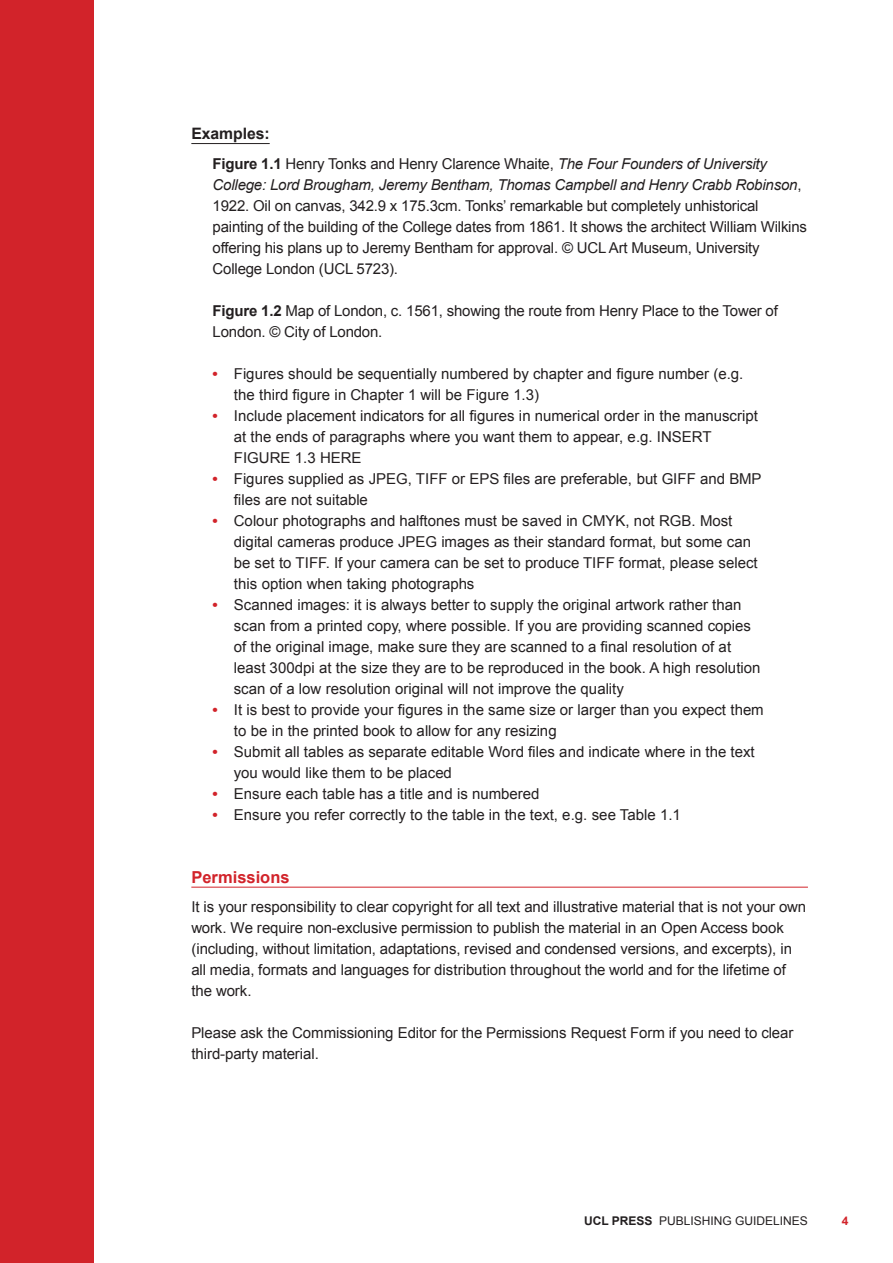
<style>
.page{position:relative;width:893px;height:1263px;background:#fff}
.page>*{position:absolute;margin:0;border:0;box-sizing:border-box;transform-origin:0 0}
._001_A_HEAD{font:700 16.5px "Arial";color:#d2232a}
._004_B_HEAD{font:700 15.75px "Arial";letter-spacing:-.005em;color:#231f20}
._003_LIST_BULLET_POI{font:15px/21px "Arial";letter-spacing:.005em;color:#231f20}
._002B_INDENT_TEXT{font:15px/21px "Arial";letter-spacing:-.015em;color:#231f20}
._002_TEXT_FULL_OUT{font:15px/21px "Arial";letter-spacing:-.015em;color:#231f20}
._001_A_HEAD-2{font:12px "Arial";color:#231f20}
._001_A_HEAD-3{font:700 12px "Arial";color:#d2232a}
.s1{font-weight:700}
.s2{font-style:italic}
.s3{font-weight:700;color:#d2232a}
</style>
<div class="page">
<hr style="left:191px;top:143px;width:79px;height:1px;background:#231f20">
<hr style="left:191px;top:887px;width:617px;height:1px;background:#d2232a">
<div style="left:0;top:0;width:94px;height:1263px;background:#d2232a"></div>
<p class="_004_B_HEAD" style="left:191px;top:123px;width:80px">Examples:</p>
<p class="_002B_INDENT_TEXT" style="left:213px;top:153px;width:596px"><span class="s1">Figure 1.1</span> Henry Tonks and Henry Clarence Whaite, <span class="s2">The Four Founders of University College: Lord Brougham, Jeremy Bentham, Thomas Campbell and Henry Crabb Robinson</span>, 1922. Oil on canvas, 342.9 x 175.3cm. Tonks’ remarkable but completely unhistorical painting of the building of the College dates from 1861. It shows the architect William Wilkins offering his plans up to Jeremy Bentham for approval. © UCL Art Museum, University College London (UCL 5723).</p>
<p class="_002B_INDENT_TEXT" style="left:213px;top:300px;width:567px"><span class="s1">Figure 1.2</span> Map of London, c. 1561, showing the route from Henry Place to the Tower of<br>London. © City of London.</p>
<p class="_003_LIST_BULLET_POI" style="left:234px;top:363px;width:511px;text-indent:-21px"><span class="s3">•</span> Figures should be sequentially numbered by chapter and figure number (e.g. the third figure in Chapter 1 will be Figure 1.3)</p>
<p class="_003_LIST_BULLET_POI" style="left:234px;top:405px;width:526px;text-indent:-21px"><span class="s3">•</span> Include placement indicators for all figures in numerical order in the manuscript at the ends of paragraphs where you want them to appear, e.g. INSERT<br>FIGURE 1.3 HERE</p>
<p class="_003_LIST_BULLET_POI" style="left:234px;top:468px;width:529px;text-indent:-21px"><span class="s3">•</span> Figures supplied as JPEG, TIFF or EPS files are preferable, but GIFF and BMP files are not suitable</p>
<p class="_003_LIST_BULLET_POI" style="left:234px;top:510px;width:525px;text-indent:-21px"><span class="s3">•</span> Colour photographs and halftones must be saved in CMYK, not RGB. Most digital cameras produce JPEG images as their standard format, but some can be set to TIFF. If your camera can be set to produce TIFF format, please select this option when taking photographs</p>
<p class="_003_LIST_BULLET_POI" style="left:234px;top:594px;width:528px;text-indent:-21px"><span class="s3">•</span> Scanned images: it is always better to supply the original artwork rather than scan from a printed copy, where possible. If you are providing scanned copies of the original image, make sure they are scanned to a final resolution of at least 300dpi at the size they are to be reproduced in the book. A high resolution scan of a low resolution original will not improve the quality</p>
<p class="_003_LIST_BULLET_POI" style="left:234px;top:699px;width:531px;text-indent:-21px"><span class="s3">•</span> It is best to provide your figures in the same size or larger than you expect them to be in the printed book to allow for any resizing</p>
<p class="_003_LIST_BULLET_POI" style="left:234px;top:741px;width:522px;text-indent:-21px"><span class="s3">•</span> Submit all tables as separate editable Word files and indicate where in the text you would like them to be placed</p>
<p class="_003_LIST_BULLET_POI" style="left:213px;top:783px;width:328px"><span class="s3">•</span> Ensure each table has a title and is numbered</p>
<p class="_003_LIST_BULLET_POI" style="left:213px;top:804px;width:470px"><span class="s3">•</span> Ensure you refer correctly to the table in the text, e.g. see Table 1.1</p>
<p class="_001_A_HEAD" style="left:191px;top:866px;width:100px">Permissions</p>
<p class="_002_TEXT_FULL_OUT" style="left:191px;top:896px;width:616px">It is your responsibility to clear copyright for all text and illustrative material that is not your own work. We require non-exclusive permission to publish the material in an Open Access book (including, without limitation, adaptations, revised and condensed versions, and excerpts), in all media, formats and languages for distribution throughout the world and for the lifetime of the work.</p>
<p class="_002_TEXT_FULL_OUT" style="left:191px;top:1022px;width:603px">Please ask the Commissioning Editor for the Permissions Request Form if you need to clear third-party material.</p>
<p class="_001_A_HEAD-2" style="left:584px;top:1213px;width:225px"><span class="s1">UCL PRESS</span> PUBLISHING GUIDELINES</p>
<p class="_001_A_HEAD-3" style="left:842px;top:1212px;width:8px">4</p>
</div>
